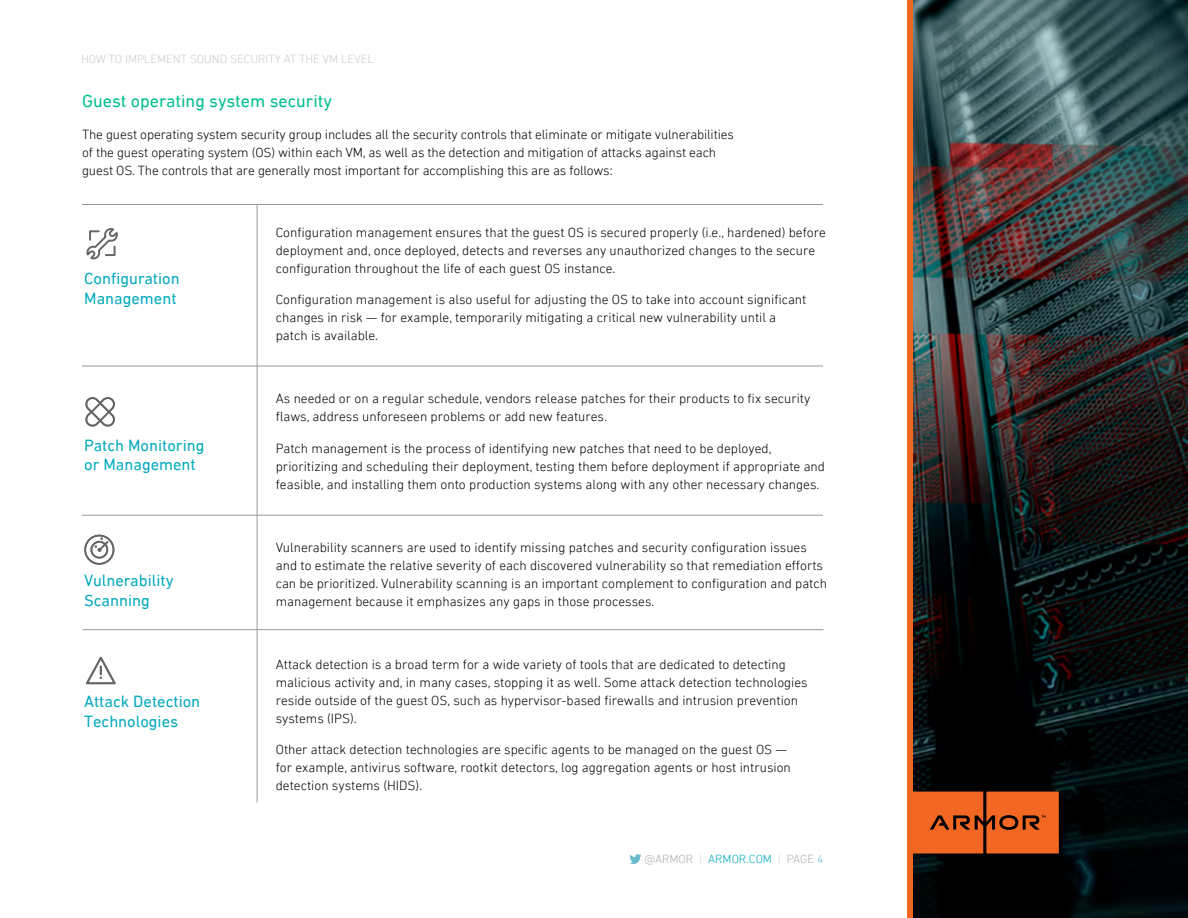
<style>
.page{position:relative;width:1188px;height:918px;background:#fff}
.page>*{position:absolute;margin:0;border:0;box-sizing:border-box;transform-origin:0 0}
.t1{font:18px "DIN Next LT Pro";color:#00bf8f}
.t2{font:16.5px/19.5px "DIN Next LT Pro";color:#05aabe}
.t3{font:300 13.5px/18px "DIN Next LT Pro";color:#000}
.t4{font:300 12px "DIN Next LT Pro";color:#ccc}
.t5{font:300 12px "DIN Next LT Pro";color:#afaead}
.s1{color:#d7d7d6}
.s2{color:#05aabe}
.s3{color:#68bacb}
</style>
<div class="page">
<svg style="left:629px;top:854px;width:12px;height:10px"></svg>
<img style="left:912px;top:0;width:276px;height:918px">
<div style="left:907px;top:0;width:5px;height:918px;background:#f26722"></div>
<svg style="left:912px;top:792px;width:147px;height:62px;background:#d95c1e"></svg>
<hr style="left:82px;top:515px;width:741px;height:1px;background:#989898">
<hr style="left:83px;top:629px;width:741px;height:1px;background:#989898">
<hr style="left:82px;top:366px;width:741px;height:1px;background:#989898">
<hr style="left:82px;top:204px;width:741px;height:1px;background:#989898">
<hr style="left:257px;top:205px;width:1px;height:597px;background:#989898">
<svg style="left:85px;top:397px;width:30px;height:30px"></svg>
<svg style="left:84px;top:534px;width:31px;height:31px"></svg>
<svg style="left:86px;top:228px;width:32px;height:32px"></svg>
<svg style="left:86px;top:656px;width:30px;height:29px"></svg>
<p class="t4" style="left:81px;top:52px;width:295px">HOW TO IMPLEMENT SOUND SECURITY AT THE VM LEVEL</p>
<h1 class="t1" style="left:82px;top:91px;width:252px">Guest operating system security</h1>
<p class="t3" style="left:82px;top:125px;width:653px">The guest operating system security group includes all the security controls that eliminate or mitigate vulnerabilities of the guest operating system (OS) within each VM, as well as the detection and mitigation of attacks against each guest OS. The controls that are generally most important for accomplishing this are as follows:</p>
<p class="t2" style="left:84px;top:269px;width:97px">Configuration<br>Management</p>
<p class="t2" style="left:84px;top:435px;width:122px">Patch Monitoring or Management</p>
<p class="t2" style="left:84px;top:571px;width:91px">Vulnerability<br>Scanning</p>
<p class="t2" style="left:84px;top:692px;width:118px">Attack Detection<br>Technologies</p>
<p class="t3" style="left:276px;top:223px;width:552px">Configuration management ensures that the guest OS is secured properly (i.e., hardened) before deployment and, once deployed, detects and reverses any unauthorized changes to the secure configuration throughout the life of each guest OS instance.</p>
<p class="t3" style="left:276px;top:290px;width:532px">Configuration management is also useful for adjusting the OS to take into account significant changes in risk — for example, temporarily mitigating a critical new vulnerability until a patch is available.</p>
<p class="t3" style="left:276px;top:389px;width:536px">As needed or on a regular schedule, vendors release patches for their products to fix security flaws, address unforeseen problems or add new features.</p>
<p class="t3" style="left:276px;top:439px;width:551px">Patch management is the process of identifying new patches that need to be deployed, prioritizing and scheduling their deployment, testing them before deployment if appropriate and feasible, and installing them onto production systems along with any other necessary changes.</p>
<p class="t3" style="left:276px;top:538px;width:553px">Vulnerability scanners are used to identify missing patches and security configuration issues and to estimate the relative severity of each discovered vulnerability so that remediation efforts can be prioritized. Vulnerability scanning is an important complement to configuration and patch management because it emphasizes any gaps in those processes.</p>
<p class="t3" style="left:276px;top:655px;width:533px">Attack detection is a broad term for a wide variety of tools that are dedicated to detecting malicious activity and, in many cases, stopping it as well. Some attack detection technologies reside outside of the guest OS, such as hypervisor-based firewalls and intrusion prevention systems (IPS).</p>
<p class="t3" style="left:276px;top:740px;width:517px">Other attack detection technologies are specific agents to be managed on the guest OS — for example, antivirus software, rootkit detectors, log aggregation agents or host intrusion detection systems (HIDS).</p>
<p class="t5" style="left:644px;top:852px;width:181px">@ARMOR <span class="s1">|</span> <span class="s2">ARMOR.COM</span> <span class="s1">|</span> PAGE <span class="s3">4</span></p>
</div>
